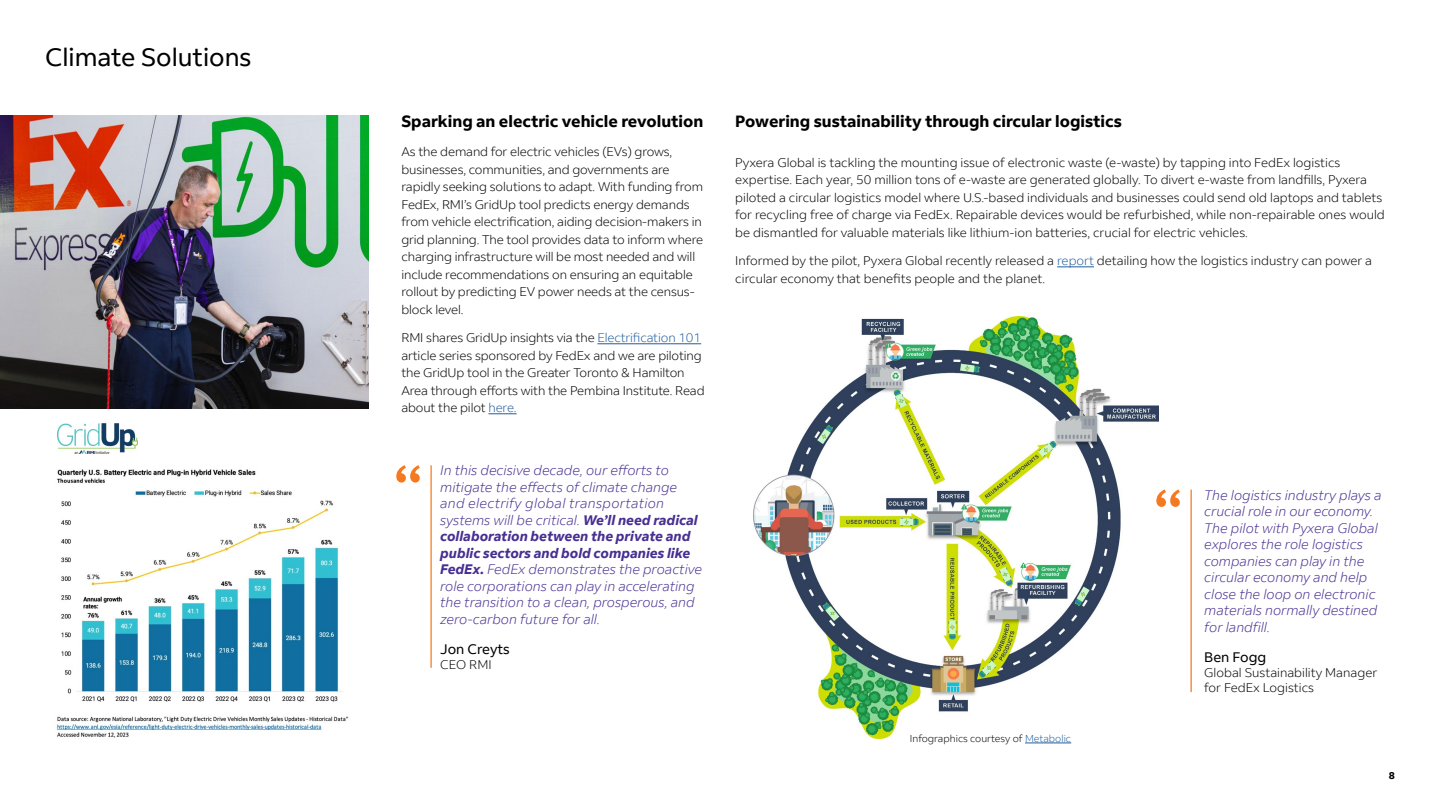
<style>
.page{position:relative;width:1440px;height:810px;background:#fff}
.page>*{position:absolute;margin:0;border:0;box-sizing:border-box;transform-origin:0 0}
.t1{font:77.5px "Andale Mono";color:#f47920}
.t2{font:25px "Fed Ex Sans";color:#000}
.t3{font:700 16.25px "Fed Ex Sans";color:#000}
.t4{font:italic 300 13.75px/16.5px "Fed Ex Sans";color:#472f92}
.t5{font:13.75px "Fed Ex Sans";color:#000}
.t6{font:300 12.5px/17.5px "Fed Ex Sans";letter-spacing:-.01em;color:#000}
.t7{font:300 10px "Fed Ex Sans";color:#000}
.t8{font:700 10px "Fed Ex Sans";color:#000}
.s1{color:#215e9e}
.s2{font-weight:700}
</style>
<div class="page">
<img style="left:753px;top:316px;width:406px;height:422px">
<img style="left:58px;top:423px;width:80px;height:30px">
<img style="left:57px;top:469px;width:292px;height:269px">
<hr style="left:430px;top:465px;width:2px;height:203px;background:#f47920">
<hr style="left:1191px;top:490px;width:1px;height:202px;background:#f47920">
<hr style="left:1057px;top:267px;width:37px;height:1px;background:#215e9e">
<hr style="left:597px;top:344px;width:104px;height:1px;background:#215e9e">
<svg style="left:488px;top:414px;width:29px;height:1px"></svg>
<img style="left:0;top:115px;width:369px;height:294px">
<hr style="left:1025px;top:743px;width:46px;height:1px;background:#215e9e">
<h2 class="t2" style="left:45px;top:43px;width:208px">Climate Solutions</h2>
<h3 class="t3" style="left:401px;top:112px;width:304px">Sparking an electric vehicle revolution</h3>
<p class="t6" style="left:401px;top:143px;width:303px">As the demand for electric vehicles (EVs) grows, businesses, communities, and governments are rapidly seeking solutions to adapt. With funding from FedEx, RMI’s GridUp tool predicts energy demands from vehicle electrification, aiding decision-makers in grid planning. The tool provides data to inform where charging infrastructure will be most needed and will include recommendations on ensuring an equitable rollout by predicting EV power needs at the census&shy;block level.</p>
<p class="t6" style="left:401px;top:329px;width:305px">RMI shares GridUp insights via the <span class="s1">Electrification 101 </span>article series sponsored by FedEx and we are piloting the GridUp tool in the Greater Toronto &amp; Hamilton Area through efforts with the Pembina Institute. Read about the pilot <span class="s1">here.</span></p>
<h1 class="t1" style="left:385px;top:443px;width:48px">“</h1>
<p class="t4" style="left:440px;top:462px;width:264px">In this decisive decade, our efforts to mitigate the effects of climate change and electrify global transportation systems will be critical. <span class="s2">We’ll need radical collaboration between the private and public sectors and bold companies like FedEx.</span> FedEx demonstrates the proactive role corporations can play in accelerating the transition to a clean, prosperous, and zero-carbon future for all.</p>
<p class="t5" style="left:440px;top:641px;width:71px">Jon Creyts</p>
<p class="t6" style="left:440px;top:656px;width:53px">CEO RMI</p>
<h3 class="t3" style="left:735px;top:112px;width:388px">Powering sustainability through circular logistics</h3>
<p class="t6" style="left:735px;top:154px;width:651px">Pyxera Global is tackling the mounting issue of electronic waste (e-waste) by tapping into FedEx logistics expertise. Each year, 50 million tons of e-waste are generated globally. To divert e-waste from landfills, Pyxera piloted a circular logistics model where U.S.-based individuals and businesses could send old laptops and tablets for recycling free of charge via FedEx. Repairable devices would be refurbished, while non-repairable ones would be dismantled for valuable materials like lithium-ion batteries, crucial for electric vehicles.</p>
<p class="t6" style="left:735px;top:252px;width:638px">Informed by the pilot, Pyxera Global recently released a <span class="s1">report</span> detailing how the logistics industry can power a circular economy that benefits people and the planet.</p>
<p class="t7" style="left:910px;top:733px;width:163px">Infographics courtesy of <span class="s1">Metabolic</span></p>
<h1 class="t1" style="left:1145px;top:467px;width:48px">“</h1>
<p class="t4" style="left:1204px;top:487px;width:179px">The logistics industry plays a crucial role in our economy.<br>The pilot with Pyxera Global explores the role logistics companies can play in the circular economy and help close the loop on electronic materials normally destined for landfill.</p>
<p class="t5" style="left:1204px;top:649px;width:63px">Ben Fogg</p>
<p class="t6" style="left:1204px;top:665px;width:174px;line-height:14.8px">Global Sustainability Manager for FedEx Logistics</p>
<p class="t8" style="left:1389px;top:769px;width:8px">8</p>
</div>
